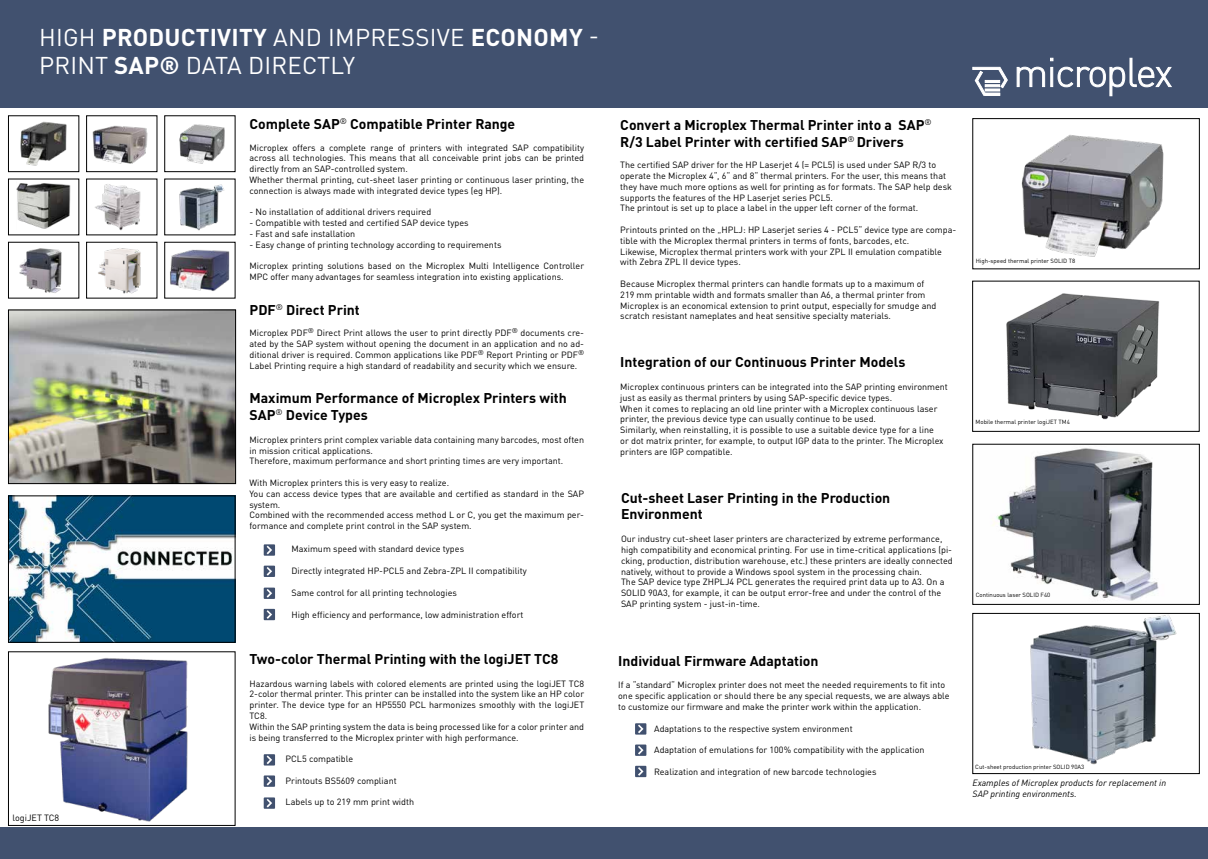
<style>
.page{position:relative;width:1208px;height:859px;background:#fff}
.page>*{position:absolute;margin:0;border:0;box-sizing:border-box;transform-origin:0 0}
.t1{font:24px/28px "DIN Pro";letter-spacing:.01em;color:#fff}
.t2{font:700 14px/16.8px "DIN Pro";color:#000}
.t3{font:9px/10.8px "DIN Pro";color:#000}
.t4{font:italic 9px/10.8px "DIN Pro";color:#000}
.t5{font:6px "DIN Pro";color:#000}
.s1{font-weight:700}
</style>
<div class="page">
<img style="left:10px;top:312px;width:224px;height:170px">
<div style="left:8px;top:310px;width:228px;height:174px;border:1px solid #000"></div>
<img style="left:20px;top:121px;width:47px;height:45px">
<div style="left:8px;top:116px;width:71px;height:56px;border:1px solid #000"></div>
<img style="left:19px;top:248px;width:43px;height:45px">
<img style="left:95px;top:184px;width:46px;height:46px">
<img style="left:98px;top:248px;width:43px;height:46px">
<img style="left:179px;top:124px;width:46px;height:40px">
<div style="left:164px;top:116px;width:71px;height:56px;border:1px solid #000"></div>
<img style="left:179px;top:184px;width:45px;height:46px">
<img style="left:10px;top:498px;width:223px;height:143px">
<div style="left:8px;top:496px;width:227px;height:147px;border:1px solid #000"></div>
<div style="left:264px;top:754px;width:11px;height:11px;background:#41516f"></div>
<svg style="left:267px;top:755px;width:5px;height:9px"></svg>
<div style="left:264px;top:775px;width:11px;height:12px;background:#41516f"></div>
<svg style="left:267px;top:777px;width:5px;height:8px"></svg>
<div style="left:264px;top:797px;width:11px;height:12px;background:#41516f"></div>
<svg style="left:267px;top:799px;width:5px;height:8px"></svg>
<div style="left:0;top:0;width:1208px;height:107px;background:#41516f"></div>
<div style="left:0;top:828px;width:1208px;height:31px;background:#41516f"></div>
<svg style="left:972px;top:67px;width:35px;height:29px"></svg>
<svg style="left:1017px;top:58px;width:154px;height:38px"></svg>
<img style="left:1006px;top:293px;width:154px;height:127px">
<div style="left:972px;top:281px;width:227px;height:151px;border:1px solid #000"></div>
<img style="left:992px;top:448px;width:167px;height:153px">
<img style="left:1030px;top:615px;width:147px;height:150px">
<div style="left:972px;top:613px;width:227px;height:161px;border:1px solid #000"></div>
<img style="left:1021px;top:134px;width:143px;height:123px">
<div style="left:972px;top:118px;width:227px;height:151px;border:1px solid #000"></div>
<div style="left:264px;top:544px;width:11px;height:12px;background:#41516f"></div>
<svg style="left:267px;top:546px;width:5px;height:8px"></svg>
<div style="left:264px;top:566px;width:11px;height:11px;background:#41516f"></div>
<svg style="left:267px;top:567px;width:5px;height:9px"></svg>
<div style="left:264px;top:588px;width:11px;height:11px;background:#41516f"></div>
<svg style="left:267px;top:589px;width:5px;height:9px"></svg>
<div style="left:264px;top:609px;width:11px;height:11px;background:#41516f"></div>
<svg style="left:267px;top:610px;width:5px;height:9px"></svg>
<div style="left:635px;top:723px;width:11px;height:12px;background:#41516f"></div>
<svg style="left:638px;top:724px;width:5px;height:9px"></svg>
<div style="left:635px;top:744px;width:11px;height:12px;background:#41516f"></div>
<svg style="left:638px;top:746px;width:5px;height:8px"></svg>
<div style="left:635px;top:766px;width:11px;height:11px;background:#41516f"></div>
<svg style="left:638px;top:767px;width:5px;height:9px"></svg>
<img style="left:17px;top:183px;width:53px;height:46px">
<img style="left:48px;top:658px;width:140px;height:164px">
<div style="left:8px;top:651px;width:227px;height:175px;border:1px solid #000"></div>
<img style="left:92px;top:125px;width:56px;height:39px">
<div style="left:86px;top:116px;width:71px;height:56px;border:1px solid #000"></div>
<img style="left:170px;top:249px;width:60px;height:42px">
<h1 class="t1" style="left:39px;top:22px;width:561px">HIGH <span class="s1">PRODUCTIVITY</span> AND IMPRESSIVE <span class="s1">ECONOMY</span> -<br>PRINT <span class="s1">SAP®</span> DATA DIRECTLY</h1>
<h2 class="t2" style="left:249px;top:115px;width:267px">Complete SAP<sup>®</sup> Compatible Printer Range</h2>
<p class="t3" style="left:249px;top:141px;width:336px">Microplex offers a complete range of printers with integrated SAP compatibility across all technologies. This means that all conceivable print jobs can be printed directly from an SAP-controlled system.<br>Whether thermal printing, cut-sheet laser printing or continuous laser printing, the connection is always made with integrated device types (eg HP).</p>
<p class="t3" style="left:249px;top:206px;width:183px">- No installation of additional drivers required</p>
<p class="t3" style="left:249px;top:217px;width:221px">- Compatible with tested and certified SAP device types</p>
<p class="t3" style="left:249px;top:228px;width:107px">- Fast and safe installation</p>
<p class="t3" style="left:249px;top:239px;width:253px">- Easy change of printing technology according to requirements</p>
<p class="t3" style="left:249px;top:260px;width:336px">Microplex printing solutions based on the Microplex Multi Intelligence Controller<br>MPC offer many advantages for seamless integration into existing applications.</p>
<h2 class="t2" style="left:249px;top:300px;width:112px">PDF<sup>®</sup> Direct Print</h2>
<p class="t3" style="left:249px;top:327px;width:336px;text-align:justify">Microplex PDF<sup>®</sup> Direct Print allows the user to print directly PDF<sup>®</sup> documents cre&shy;ated by the SAP system without opening the document in an application and no ad&shy;ditional driver is required. Common applications like PDF<sup>®</sup> Report Printing or PDF<sup>® </sup>Label Printing require a high standard of readability and security which we ensure.</p>
<h2 class="t2" style="left:249px;top:389px;width:319px">Maximum Performance of Microplex Printers with<br>SAP<sup>®</sup> Device Types</h2>
<p class="t3" style="left:249px;top:434px;width:336px">Microplex printers print complex variable data containing many barcodes, most often in mission critical applications.<br>Therefore, maximum performance and short printing times are very important.</p>
<p class="t3" style="left:249px;top:477px;width:336px">With Microplex printers this is very easy to realize.<br>You can access device types that are available and certified as standard in the SAP system.<br>Combined with the recommended access method L or C, you get the maximum per&shy;formance and complete print control in the SAP system.</p>
<p class="t3" style="left:291px;top:543px;width:174px">Maximum speed with standard device types</p>
<p class="t3" style="left:291px;top:565px;width:237px">Directly integrated HP-PCL5 and Zebra-ZPL II compatibility</p>
<p class="t3" style="left:291px;top:587px;width:167px">Same control for all printing technologies</p>
<p class="t3" style="left:291px;top:609px;width:233px">High efficiency and performance, low administration effort</p>
<p class="t3" style="left:13px;top:811px;width:48px">logiJET TC8</p>
<h2 class="t2" style="left:249px;top:649px;width:310px">Two-color Thermal Printing with the logiJET TC8</h2>
<p class="t3" style="left:249px;top:677px;width:336px">Hazardous warning labels with colored elements are printed using the logiJET TC8<br>2-color thermal printer. This printer can be installed into the system like an HP color printer. The device type for an HP5550 PCL harmonizes smoothly with the logiJET TC8.<br>Within the SAP printing system the data is being processed like for a color printer and is being transferred to the Microplex printer with high performance.</p>
<p class="t3" style="left:285px;top:753px;width:69px">PCL5 compatible</p>
<p class="t3" style="left:285px;top:774px;width:113px">Printouts BS5609 compliant</p>
<p class="t3" style="left:285px;top:796px;width:130px">Labels up to 219 mm print width</p>
<h2 class="t2" style="left:620px;top:115px;width:313px">Convert a Microplex Thermal Printer into a SAP<sup>®<br></sup>R/3 Label Printer with certified SAP<sup>®</sup> Drivers</h2>
<p class="t3" style="left:620px;top:159px;width:333px">The certified SAP driver for the HP Laserjet 4 (= PCL5) is used under SAP R/3 to operate the Microplex 4“, 6“ and 8“ thermal printers. For the user, this means that they have much more options as well for printing as for formats. The SAP help desk supports the features of the HP Laserjet series PCL5.<br>The printout is set up to place a label in the upper left corner of the format.</p>
<p class="t3" style="left:620px;top:224px;width:337px">Printouts printed on the „HPLJ: HP Laserjet series 4 - PCL5“ device type are compa&shy;tible with the Microplex thermal printers in terms of fonts, barcodes, etc.<br>Likewise, Microplex thermal printers work with your ZPL II emulation compatible with Zebra ZPL II device types.</p>
<p class="t3" style="left:620px;top:278px;width:318px">Because Microplex thermal printers can handle formats up to a maximum of 219 mm printable width and formats smaller than A6, a thermal printer from Microplex is an economical extension to print output, especially for smudge and scratch resistant nameplates and heat sensitive specialty materials.</p>
<h2 class="t2" style="left:620px;top:353px;width:287px">Integration of our Continuous Printer Models</h2>
<p class="t3" style="left:620px;top:381px;width:329px">Microplex continuous printers can be integrated into the SAP printing environment just as easily as thermal printers by using SAP-specific device types.<br>When it comes to replacing an old line printer with a Microplex continuous laser printer, the previous device type can usually continue to be used.<br>Similarly, when reinstalling, it is possible to use a suitable device type for a line<br>or dot matrix printer, for example, to output IGP data to the printer. The Microplex printers are IGP compatible.</p>
<h2 class="t2" style="left:621px;top:488px;width:271px">Cut-sheet Laser Printing in the Production<br>Environment</h2>
<p class="t3" style="left:621px;top:533px;width:333px">Our industry cut-sheet laser printers are characterized by extreme performance, high compatibility and economical printing. For use in time-critical applications (pi&shy;cking, production, distribution warehouse, etc.) these printers are ideally connected natively, without to provide a Windows spool system in the processing chain.<br>The SAP device type ZHPLJ4 PCL generates the required print data up to A3. On a SOLID 90A3, for example, it can be output error-free and under the control of the SAP printing system - just-in-time.</p>
<p class="t5" style="left:975px;top:256px;width:101px">High-speed thermal printer SOLID T8</p>
<p class="t5" style="left:975px;top:417px;width:96px">Mobile thermal printer logiJET TM4</p>
<p class="t5" style="left:975px;top:590px;width:76px">Continuous laser SOLID F40</p>
<h2 class="t2" style="left:618px;top:651px;width:202px">Individual Firmware Adaptation</h2>
<p class="t3" style="left:618px;top:679px;width:333px">If a “standard“ Microplex printer does not meet the needed requirements to fit into one specific application or should there be any special requests, we are always able to customize our firmware and make the printer work within the application.</p>
<p class="t3" style="left:654px;top:722px;width:200px">Adaptations to the respective system environment</p>
<p class="t3" style="left:654px;top:744px;width:272px">Adaptation of emulations for 100% compatibility with the application</p>
<p class="t3" style="left:654px;top:765px;width:224px">Realization and integration of new barcode technologies</p>
<p class="t5" style="left:975px;top:762px;width:110px">Cut-sheet production printer SOLID 90A3</p>
<p class="t4" style="left:972px;top:777px;width:195px">Examples of Microplex products for replacement in<br>SAP printing environments.</p>
</div>
